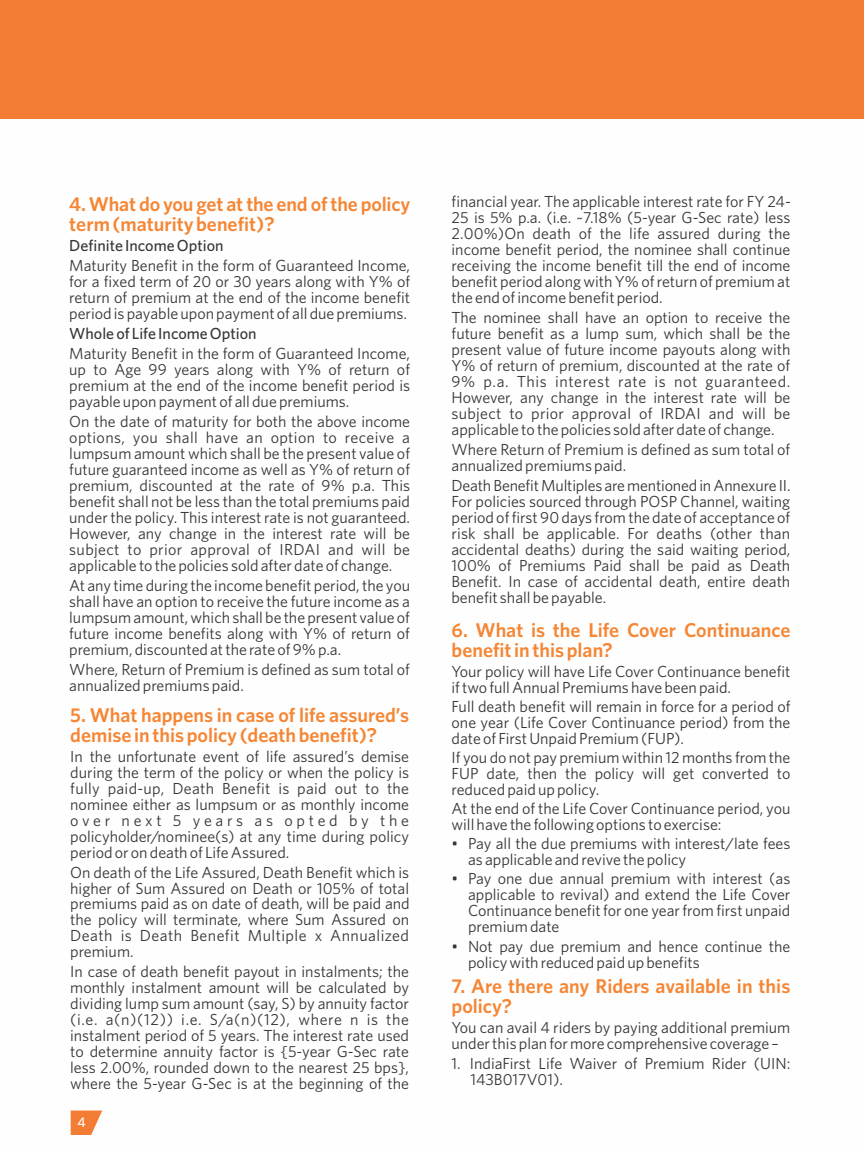
<style>
.page{position:relative;width:864px;height:1152px;background:#fff}
.page>*{position:absolute;margin:0;border:0;box-sizing:border-box;transform-origin:0 0}
.t1{font:600 20px/20px "Whitney";color:#f58634}
.t2{font:16px/16px "Whitney";color:#373435;text-align:justify}
.t3{font:500 16px "Whitney";color:#373435}
.t4{font:500 14px "Whitney";color:#fefefe}
</style>
<div class="page">
<div style="left:0;top:0;width:864px;height:119px;background:#f47d35"></div>
<svg style="left:71px;top:1111px;width:31px;height:24px"></svg>
<p class="t1" style="left:69px;top:195px;width:343px">4. What do you get at the end of the policy term (maturity benefit)?</p>
<p class="t3" style="left:69px;top:239px;width:156px">Definite Income Option</p>
<p class="t2" style="left:69px;top:259px;width:342px">Maturity Benefit in the form of Guaranteed Income, for a fixed term of 20 or 30 years along with Y% of return of premium at the end of the income benefit period is payable upon payment of all due premiums.</p>
<p class="t3" style="left:69px;top:328px;width:189px">Whole of Life Income Option</p>
<p class="t2" style="left:69px;top:347px;width:342px">Maturity Benefit in the form of Guaranteed Income, up to Age 99 years along with Y% of return of premium at the end of the income benefit period is payable upon payment of all due premiums.</p>
<p class="t2" style="left:69px;top:415px;width:342px">On the date of maturity for both the above income options, you shall have an option to receive a lumpsum amount which shall be the present value of future guaranteed income as well as Y% of return of premium, discounted at the rate of 9% p.a. This benefit shall not be less than the total premiums paid under the policy. This interest rate is not guaranteed.<br>However, any change in the interest rate will be subject to prior approval of IRDAI and will be applicable to the policies sold after date of change.</p>
<p class="t2" style="left:69px;top:579px;width:342px">At any time during the income benefit period, the you shall have an option to receive the future income as a lumpsum amount, which shall be the present value of future income benefits along with Y% of return of premium, discounted at the rate of 9% p.a.</p>
<p class="t2" style="left:69px;top:663px;width:342px">Where, Return of Premium is defined as sum total of annualized premiums paid.</p>
<p class="t1" style="left:70px;top:706px;width:340px">5. What happens in case of life assured’s demise in this policy (death benefit)?</p>
<p class="t2" style="left:70px;top:749px;width:340px">In the unfortunate event of life assured’s demise during the term of the policy or when the policy is fully paid-up, Death Benefit is paid out to the nominee either as lumpsum or as monthly income over next 5 years as opted by the policyholder/nominee(s) at any time during policy period or on death of Life Assured.</p>
<p class="t2" style="left:70px;top:865px;width:341px">On death of the Life Assured, Death Benefit which is higher of Sum Assured on Death or 105% of total premiums paid as on date of death, will be paid and the policy will terminate, where Sum Assured on Death is Death Benefit Multiple x Annualized premium.</p>
<p class="t2" style="left:70px;top:965px;width:340px">In case of death benefit payout in instalments; the monthly instalment amount will be calculated by dividing lump sum amount (say, S) by annuity factor (i.e. a(n)(12)) i.e. S/a(n)(12), where n is the instalment period of 5 years. The interest rate used to determine annuity factor is {5-year G-Sec rate less 2.00%, rounded down to the nearest 25 bps}, where the 5-year G-Sec is at the beginning of the</p>
<p class="t4" style="left:77px;top:1117px;width:10px">4</p>
<p class="t2" style="left:452px;top:194px;width:341px">financial year. The applicable interest rate for FY 24- 25 is 5% p.a. (i.e. ~7.18% (5-year G-Sec rate) less 2.00%)On death of the life assured during the income benefit period, the nominee shall continue receiving the income benefit till the end of income benefit period along with Y% of return of premium at the end of income benefit period.</p>
<p class="t2" style="left:452px;top:310px;width:340px">The nominee shall have an option to receive the future benefit as a lump sum, which shall be the present value of future income payouts along with Y% of return of premium, discounted at the rate of 9% p.a. This interest rate is not guaranteed.<br>However, any change in the interest rate will be subject to prior approval of IRDAI and will be applicable to the policies sold after date of change.</p>
<p class="t2" style="left:452px;top:442px;width:340px">Where Return of Premium is defined as sum total of annualized premiums paid.</p>
<p class="t2" style="left:451px;top:478px;width:341px">DeathBenefitMultiples arementioned inAnnexure II.<br>For policies sourced through POSP Channel, waiting period of first 90 days from the date of acceptance of risk shall be applicable. For deaths (other than accidental deaths) during the said waiting period, 100% of Premiums Paid shall be paid as Death Benefit. In case of accidental death, entire death benefit shall be payable.</p>
<p class="t1" style="left:452px;top:622px;width:340px">6. What is the Life Cover Continuance benefit in this plan?</p>
<p class="t2" style="left:452px;top:664px;width:340px">Your policy will have Life Cover Continuance benefit if two full Annual Premiums have been paid.</p>
<p class="t2" style="left:452px;top:699px;width:341px">Full death benefit will remain in force for a period of one year (Life Cover Continuance period) from the date of First Unpaid Premium (FUP).</p>
<p class="t2" style="left:452px;top:751px;width:340px">If you do not pay premium within 12 months from the FUP date, then the policy will get converted to reduced paid up policy.</p>
<p class="t2" style="left:452px;top:802px;width:340px">At the end of the Life Cover Continuance period, you will have the following options to exercise:</p>
<p class="t2" style="left:468px;top:837px;width:324px;text-indent:-16px">• Pay all the due premiums with interest/late fees as applicable and revive the policy</p>
<p class="t2" style="left:468px;top:872px;width:324px;text-indent:-16px">• Pay one due annual premium with interest (as applicable to revival) and extend the Life Cover Continuance benefit for one year from first unpaid premium date</p>
<p class="t2" style="left:468px;top:939px;width:324px;text-indent:-16px">• Not pay due premium and hence continue the policy with reduced paid up benefits</p>
<p class="t1" style="left:452px;top:977px;width:340px">7. Are there any Riders available in this policy?</p>
<p class="t2" style="left:452px;top:1020px;width:340px">You can avail 4 riders by paying additional premium under this plan for more comprehensive coverage –</p>
<p class="t2" style="left:470px;top:1056px;width:321px;text-indent:-19px">1. IndiaFirst Life Waiver of Premium Rider (UIN:<br>143B017V01).</p>
</div>
